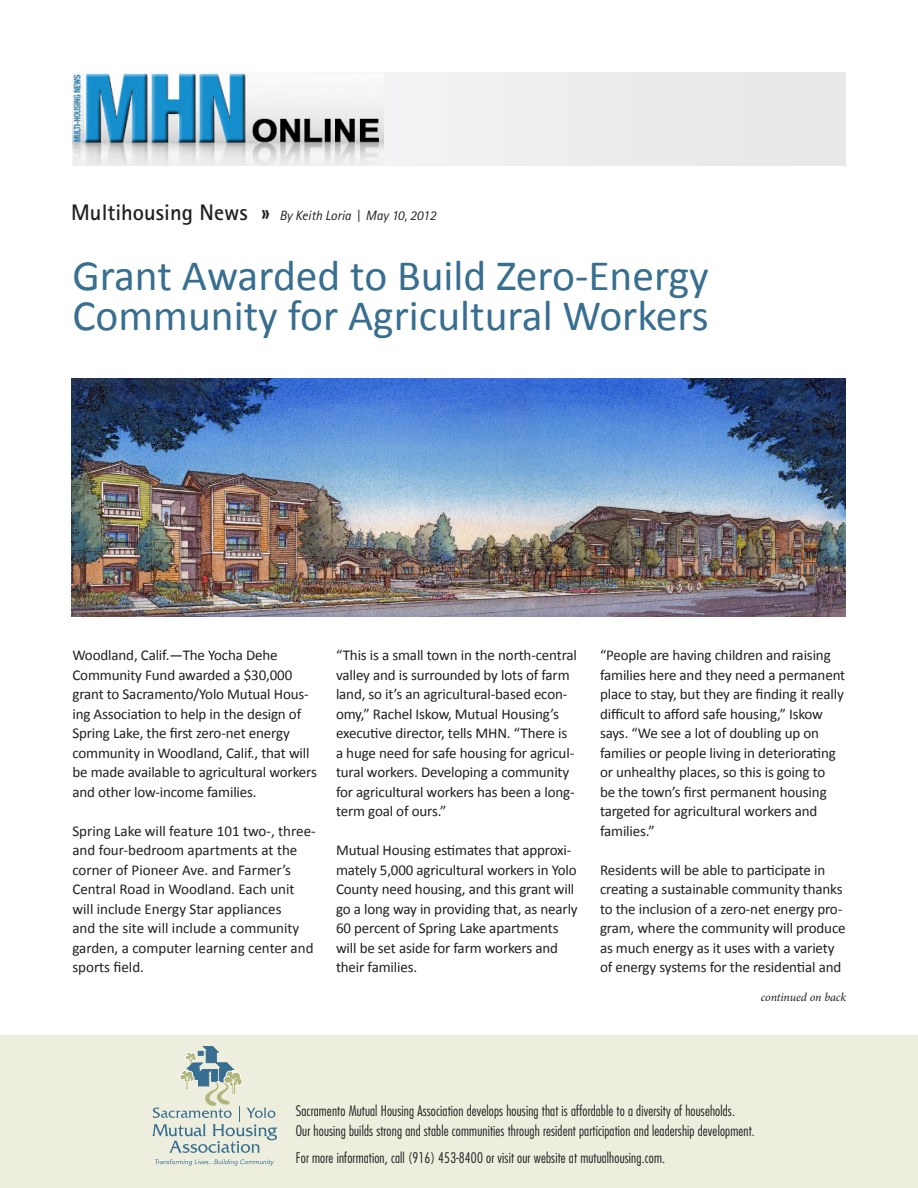
<style>
.page{position:relative;width:918px;height:1188px;background:#fff}
.page>*{position:absolute;margin:0;border:0;box-sizing:border-box;transform-origin:0 0}
.Headline{font:43.5px/40.5px "Calibri";color:#386e8f}
.t1{font:15px/19.5px "Calibri";letter-spacing:-.01em;color:#231f20}
.t2{font:300 condensed 14.25px/20.1px "Futura";letter-spacing:.01em;color:#231f20}
.t3{font:italic 13.5px "Rotis Sans Serif";color:#231f20}
.t4{font:italic 12px "Minion Pro";letter-spacing:-.01em;color:#231f20}
.s1{font-weight:700;font-style:normal;font-size:22.5px}
</style>
<div class="page">
<div style="left:0;top:1035px;width:918px;height:153px;background:#edeede"></div>
<svg style="left:152px;top:1046px;width:125px;height:107px"></svg>
<svg style="left:155px;top:1159px;width:119px;height:7px"></svg>
<div style="left:72px;top:72px;width:774px;height:94px;background:#ececee"></div>
<img style="left:72px;top:74px;width:311px;height:89px">
<img style="left:71px;top:378px;width:775px;height:239px">
<p class="t3" style="left:71px;top:208px;width:367px"><span class="s1">Multihousing News »</span> By Keith Loria | May 10, 2012</p>
<p class="Headline" style="left:72px;top:253px;width:638px">Grant Awarded to Build Zero-Energy<br>Community for Agricultural Workers</p>
<p class="t1" style="left:72px;top:645px;width:246px">Woodland, Calif.—The Yocha Dehe Community Fund awarded a $30,000 grant to Sacramento/Yolo Mutual Hous&shy;ing Association to help in the design of Spring Lake, the first zero-net energy community in Woodland, Calif., that will be made available to agricultural workers and other low-income families.</p>
<p class="t1" style="left:72px;top:821px;width:245px">Spring Lake will feature 101 two-, three&shy;and four-bedroom apartments at the corner of Pioneer Ave. and Farmer’s Central Road in Woodland. Each unit will include Energy Star appliances<br>and the site will include a community garden, a computer learning center and sports field.</p>
<p class="t1" style="left:336px;top:645px;width:243px">“This is a small town in the north-central valley and is surrounded by lots of farm land, so it’s an agricultural-based econ&shy;omy,” Rachel Iskow, Mutual Housing’s executive director, tells MHN. “There is a huge need for safe housing for agricul&shy;tural workers. Developing a community for agricultural workers has been a long&shy;term goal of ours.”</p>
<p class="t1" style="left:336px;top:840px;width:243px">Mutual Housing estimates that approxi&shy;mately 5,000 agricultural workers in Yolo County need housing, and this grant will go a long way in providing that, as nearly 60 percent of Spring Lake apartments will be set aside for farm workers and their families.</p>
<p class="t1" style="left:600px;top:645px;width:247px">“People are having children and raising families here and they need a permanent place to stay, but they are finding it really difficult to afford safe housing,” Iskow says. “We see a lot of doubling up on families or people living in deteriorating or unhealthy places, so this is going to<br>be the town’s first permanent housing targeted for agricultural workers and families.”</p>
<p class="t1" style="left:600px;top:859px;width:247px">Residents will be able to participate in creating a sustainable community thanks to the inclusion of a zero-net energy pro&shy;gram, where the community will produce as much energy as it uses with a variety of energy systems for the residential and</p>
<p class="t4" style="left:761px;top:989px;width:87px">continued on back</p>
<p class="t2" style="left:296px;top:1101px;width:460px">Sacramento Mutual Housing Association develops housing that is affordable to a diversity of households.<br>Our housing builds strong and stable communities through resident participation and leadership development.</p>
<p class="t2" style="left:296px;top:1148px;width:371px">For more information, call (916) 453-8400 or visit our website at mutualhousing.com.</p>
</div>
